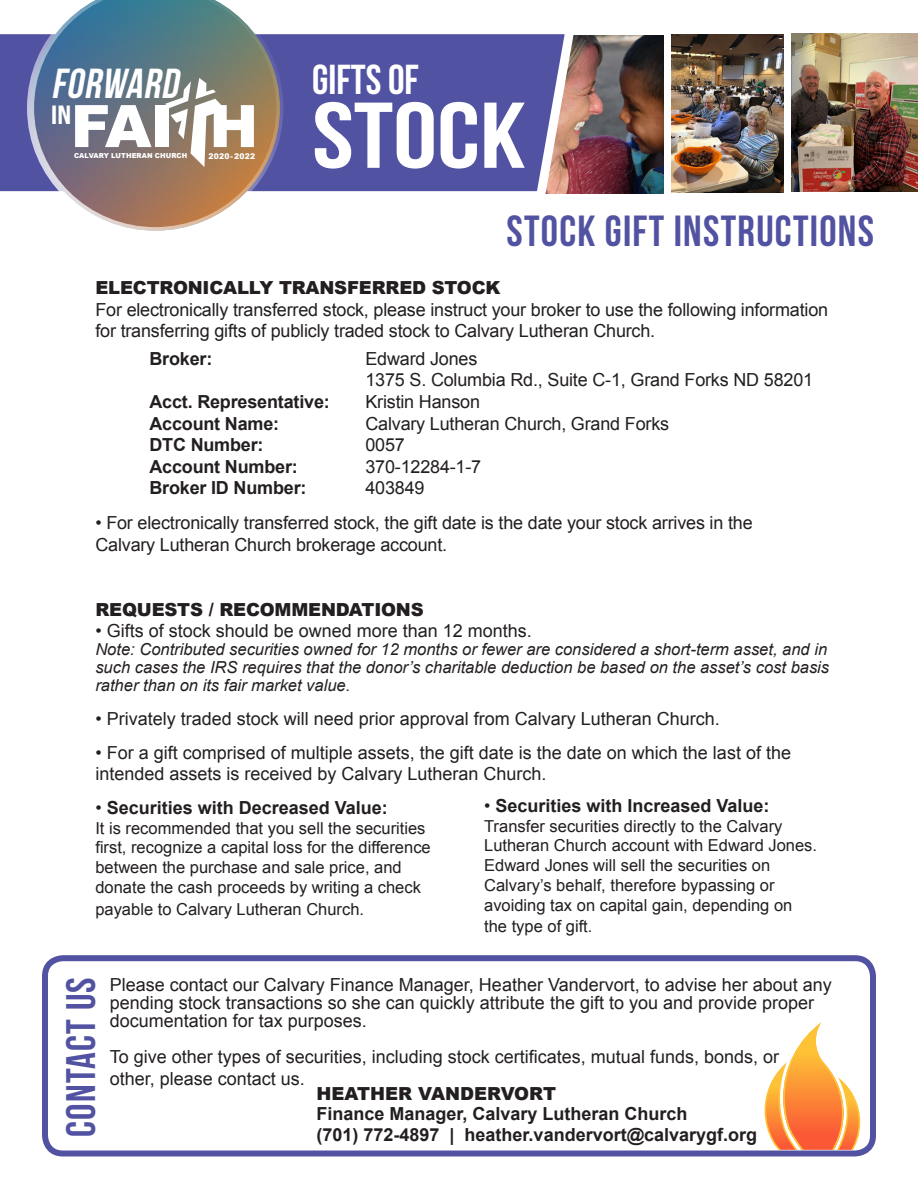
<style>
.page{position:relative;width:918px;height:1188px;background:#fff}
.page>*{position:absolute;margin:0;border:0;box-sizing:border-box;transform-origin:0 0}
.t1{font:93.15px "Bebas Neue";color:#fff;scale:1.19 1}
.t2{font:900 58.65px "Arial";color:#fff}
.t3{font:43.5px "Bebas Neue";letter-spacing:.03em;color:#5252a2}
.t4{font:italic 42px "Bebas Neue";color:#fff}
.t5{font:41.85px "Bebas Neue";color:#fff}
.t6{font:41.25px "Bebas Neue";letter-spacing:.03em;color:#5252a2}
.t7{font:26.4px "Bebas Neue";color:#fff;scale:1.22 1}
.t8{font:18px/21.6px "Arial";color:#231f20}
.t9{font:700 18px "Arial";color:#231f20}
.t10{font:900 18px "Arial";letter-spacing:-.01em;color:#231f20}
.t11{font:16.5px/19.8px "Arial";color:#231f20}
.t12{font:italic 16.5px/18px "Arial";color:#231f20;text-align:justify}
.t13{font:900 7.8px "Arial";letter-spacing:.03em;color:#fff}
.t14{font:900 6.9px "Arial";letter-spacing:.01em;color:#fff}
.s1{font-weight:400}
</style>
<div class="page">
<img style="left:581px;top:35px;width:83px;height:158px">
<svg style="left:0;top:34px;width:581px;height:160px;background:#5f5ca3"></svg>
<img style="left:672px;top:35px;width:111px;height:158px">
<img style="left:792px;top:34px;width:126px;height:158px">
<svg style="left:27px;top:0;width:256px;height:231px"></svg>
<div style="left:42px;top:955px;width:834px;height:201px;border:6px solid #5252a2;border-radius:18px"></div>
<svg style="left:765px;top:1022px;width:95px;height:128px"></svg>
<svg style="left:151px;top:57px;width:9px;height:15px"></svg>
<svg style="left:165px;top:78px;width:61px;height:89px"></svg>
<p class="t4" style="left:51px;top:60px;width:136px">FORWARD</p>
<p class="t7" style="left:51px;top:100px;width:18px">IN</p>
<p class="t2" style="left:71px;top:84px;width:104px">FAI</p>
<p class="t14" style="left:74px;top:151px;width:115px">CALVARY LUTHERAN CHURCH</p>
<p class="t2" style="left:209px;top:84px;width:50px">H</p>
<p class="t13" style="left:208px;top:150px;width:48px">2020-2022</p>
<p class="t5" style="left:312px;top:56px;width:108px">GIFTS OF</p>
<p class="t1" style="left:312px;top:85px;width:181px">STOCK</p>
<p class="t3" style="left:506px;top:207px;width:369px">STOCK GIFT INSTRUCTIONS</p>
<p class="t10" style="left:95px;top:274px;width:407px">ELECTRONICALLY TRANSFERRED STOCK</p>
<p class="t8" style="left:95px;top:299px;width:734px">For electronically transferred stock, please instruct your broker to use the following information for transferring gifts of publicly traded stock to Calvary Lutheran Church.</p>
<p class="t9" style="left:149px;top:346px;width:64px">Broker:</p>
<p class="t8" style="left:365px;top:348px;width:114px">Edward Jones</p>
<p class="t8" style="left:365px;top:369px;width:449px">1375 S. Columbia Rd., Suite C-1, Grand Forks ND 58201</p>
<p class="t9" style="left:149px;top:390px;width:182px">Acct. Representative:</p>
<p class="t8" style="left:365px;top:391px;width:116px">Kristin Hanson</p>
<p class="t9" style="left:149px;top:411px;width:131px">Account Name:</p>
<p class="t8" style="left:365px;top:413px;width:305px">Calvary Lutheran Church, Grand Forks</p>
<p class="t9" style="left:149px;top:433px;width:116px">DTC Number:</p>
<p class="t8" style="left:365px;top:434px;width:41px">0057</p>
<p class="t9" style="left:149px;top:454px;width:150px">Account Number:</p>
<p class="t8" style="left:365px;top:456px;width:117px">370-12284-1-7</p>
<p class="t9" style="left:149px;top:476px;width:159px">Broker ID Number:</p>
<p class="t8" style="left:365px;top:477px;width:61px">403849</p>
<p class="t8" style="left:95px;top:512px;width:659px">• For electronically transferred stock, the gift date is the date your stock arrives in the</p>
<p class="t8" style="left:95px;top:534px;width:353px">Calvary Lutheran Church brokerage account.</p>
<p class="t10" style="left:95px;top:596px;width:330px">REQUESTS / RECOMMENDATIONS</p>
<p class="t8" style="left:95px;top:620px;width:438px">• Gifts of stock should be owned more than 12 months.</p>
<p class="t12" style="left:95px;top:641px;width:735px">Note: Contributed securities owned for 12 months or fewer are considered a short-term asset, and in such cases the IRS requires that the donor’s charitable deduction be based on the asset’s cost basis rather than on its fair market value.</p>
<p class="t8" style="left:95px;top:708px;width:626px">• Privately traded stock will need prior approval from Calvary Lutheran Church.</p>
<p class="t8" style="left:95px;top:742px;width:697px">• For a gift comprised of multiple assets, the gift date is the date on which the last of the</p>
<p class="t8" style="left:95px;top:763px;width:453px">intended assets is received by Calvary Lutheran Church.</p>
<p class="t9" style="left:95px;top:795px;width:294px"><span class="s1">•</span> Securities with Decreased Value:</p>
<p class="t11" style="left:95px;top:818px;width:337px">It is recommended that you sell the securities first, recognize a capital loss for the difference between the purchase and sale price, and donate the cash proceeds by writing a check</p>
<p class="t11" style="left:95px;top:899px;width:270px">payable to Calvary Lutheran Church.</p>
<p class="t9" style="left:484px;top:793px;width:287px"><span class="s1">•</span> Securities with Increased Value:</p>
<p class="t11" style="left:484px;top:816px;width:300px">Transfer securities directly to the Calvary</p>
<p class="t11" style="left:484px;top:836px;width:334px">Lutheran Church account with Edward Jones.<br>Edward Jones will sell the securities on</p>
<p class="t11" style="left:484px;top:875px;width:292px">Calvary’s behalf, therefore bypassing or</p>
<p class="t11" style="left:484px;top:895px;width:310px">avoiding tax on capital gain, depending on</p>
<p class="t11" style="left:484px;top:917px;width:110px">the type of gift.</p>
<p class="t6" style="left:58px;top:1137px;width:161px;rotate:-90deg">CONTACT US</p>
<p class="t8" style="left:110px;top:976px;width:724px;line-height:18px">Please contact our Calvary Finance Manager, Heather Vandervort, to advise her about any pending stock transactions so she can quickly attribute the gift to you and provide proper</p>
<p class="t8" style="left:110px;top:1010px;width:259px">documentation for tax purposes.</p>
<p class="t8" style="left:110px;top:1046px;width:671px">To give other types of securities, including stock certificates, mutual funds, bonds, or</p>
<p class="t8" style="left:110px;top:1068px;width:197px">other, please contact us.</p>
<p class="t10" style="left:316px;top:1080px;width:241px">HEATHER VANDERVORT</p>
<p class="t9" style="left:316px;top:1101px;width:373px">Finance Manager, Calvary Lutheran Church</p>
<p class="t9" style="left:316px;top:1123px;width:442px">(701) 772-4897 | heather.vandervort@calvarygf.org</p>
</div>
